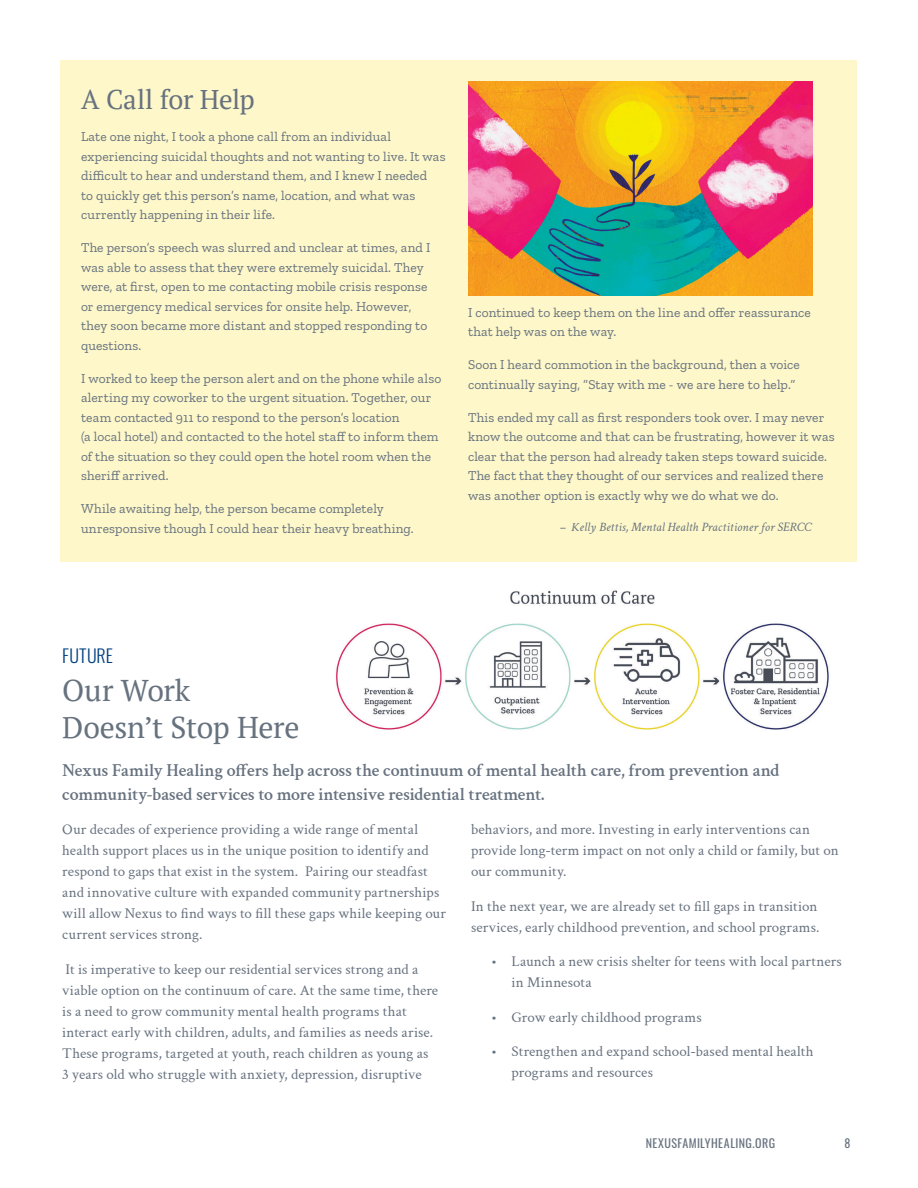
<style>
.page{position:relative;width:918px;height:1188px;background:#fff}
.page>*{position:absolute;margin:0;border:0;box-sizing:border-box;transform-origin:0 0}
.t1{font:30px/37.5px "PT Serif";letter-spacing:-.01em;color:#67727f}
.t2{font:27px "PT Serif";letter-spacing:-.015em;color:#67727f}
.t3{font:600 18px/24px "Crimson Text";letter-spacing:-.01em;color:#67727f}
.t4{font:300 18px "Oswald";letter-spacing:.01em;color:#004182}
.t5{font:15px/21px "Crimson Text";letter-spacing:.005em;color:#67727f}
.t6{font:13.5px/19.5px "Zilla Slab";letter-spacing:.01em;color:#67727f}
.t7{font:italic 12.9px "Crimson Text";letter-spacing:.005em;color:#67727f}
.t8{font:12px "Oswald";letter-spacing:.035em;color:#67727f}
</style>
<div class="page">
<div style="left:61px;top:61px;width:796px;height:501px;background:#fdf7c9"></div>
<img style="left:336px;top:590px;width:493px;height:140px">
<img style="left:468px;top:81px;width:345px;height:215px">
<h2 class="t2" style="left:81px;top:82px;width:175px">A Call for Help</h2>
<p class="t6" style="left:81px;top:127px;width:366px">Late one night, I took a phone call from an individual experiencing suicidal thoughts and not wanting to live. It was difficult to hear and understand them, and I knew I needed<br>to quickly get this person’s name, location, and what was currently happening in their life.</p>
<p class="t6" style="left:81px;top:238px;width:351px">The person’s speech was slurred and unclear at times, and I was able to assess that they were extremely suicidal. They were, at first, open to me contacting mobile crisis response or emergency medical services for onsite help. However, they soon became more distant and stopped responding to questions.</p>
<p class="t6" style="left:81px;top:369px;width:362px">I worked to keep the person alert and on the phone while also alerting my coworker to the urgent situation. Together, our team contacted 911 to respond to the person’s location<br>(a local hotel) and contacted to the hotel staff to inform them of the situation so they could open the hotel room when the sheriff arrived.</p>
<p class="t6" style="left:81px;top:499px;width:334px">While awaiting help, the person became completely unresponsive though I could hear their heavy breathing.</p>
<p class="t6" style="left:468px;top:303px;width:344px">I continued to keep them on the line and offer reassurance that help was on the way.</p>
<p class="t6" style="left:468px;top:355px;width:333px">Soon I heard commotion in the background, then a voice continually saying, “Stay with me - we are here to help.”</p>
<p class="t6" style="left:468px;top:408px;width:368px">This ended my call as first responders took over. I may never know the outcome and that can be frustrating, however it was clear that the person had already taken steps toward suicide.<br>The fact that they thought of our services and realized there was another option is exactly why we do what we do.</p>
<p class="t7" style="left:559px;top:518px;width:254px">– Kelly Bettis, Mental Health Practitioner for SERCC</p>
<h3 class="t4" style="left:62px;top:640px;width:52px">FUTURE</h3>
<h1 class="t1" style="left:62px;top:671px;width:239px">Our Work<br>Doesn’t Stop Here</h1>
<h3 class="t3" style="left:62px;top:757px;width:719px">Nexus Family Healing offers help across the continuum of mental health care, from prevention and community-based services to more intensive residential treatment.</h3>
<p class="t5" style="left:62px;top:819px;width:385px">Our decades of experience providing a wide range of mental health support places us in the unique position to identify and respond to gaps that exist in the system. Pairing our steadfast and innovative culture with expanded community partnerships will allow Nexus to find ways to fill these gaps while keeping our current services strong.</p>
<p class="t5" style="left:62px;top:958px;width:378px">It is imperative to keep our residential services strong and a viable option on the continuum of care. At the same time, there is a need to grow community mental health programs that interact early with children, adults, and families as needs arise.<br>These programs, targeted at youth, reach children as young as 3 years old who struggle with anxiety, depression, disruptive</p>
<p class="t5" style="left:471px;top:819px;width:369px">behaviors, and more. Investing in early interventions can provide long-term impact on not only a child or family, but on our community.</p>
<p class="t5" style="left:471px;top:895px;width:350px">In the next year, we are already set to fill gaps in transition services, early childhood prevention, and school programs.</p>
<p class="t5" style="left:512px;top:951px;width:332px;text-indent:-20px">• Launch a new crisis shelter for teens with local partners in Minnesota</p>
<p class="t5" style="left:491px;top:1006px;width:212px">• Grow early childhood programs</p>
<p class="t5" style="left:512px;top:1041px;width:304px;text-indent:-20px">• Strengthen and expand school-based mental health programs and resources</p>
<p class="t8" style="left:646px;top:1133px;width:131px">NEXUSFAMILYHEALING.ORG</p>
<p class="t8" style="left:845px;top:1133px;width:7px">8</p>
</div>
